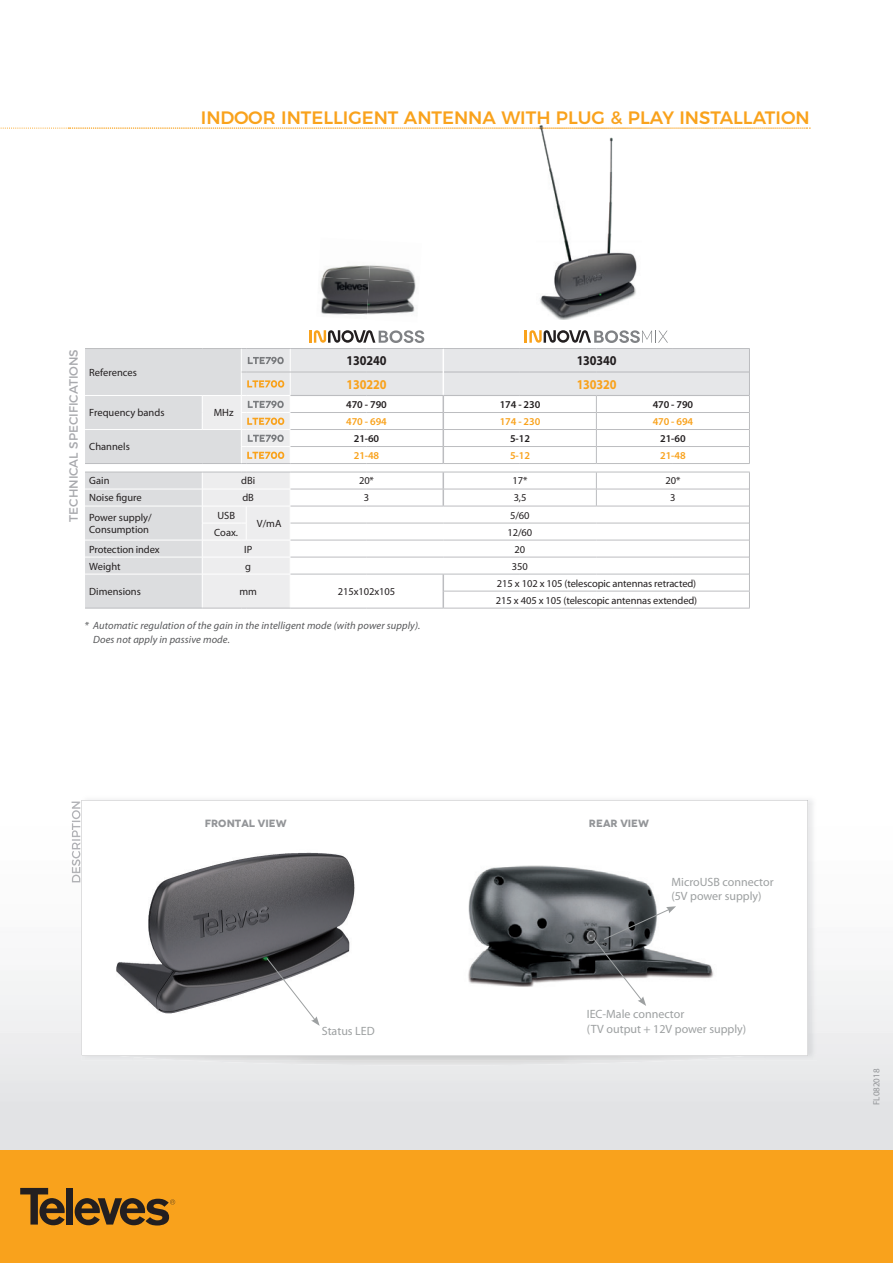
<style>
.page{position:relative;width:893px;height:1263px;background:#fff}
.page>*{position:absolute;margin:0;border:0;box-sizing:border-box;transform-origin:0 0}
.t1{font:500 18px "Montserrat";color:#f9a21c}
.t2{font:700 13.5px "Myriad Pro";letter-spacing:-.01em;color:#231f20;scale:.9 1}
.t3{font:700 13.5px "Myriad Pro";letter-spacing:-.01em;color:#f9a21c;scale:.9 1}
.t4{font:12px/14.4px "Myriad Pro";color:#9da0a1}
.t5{font:12px "Montserrat";color:#a8a9ad}
.t6{font:10.5px/12px "Myriad Pro";letter-spacing:-.01em;color:#231f20}
.t7{font:italic 10.5px/13.5px "Myriad Pro";letter-spacing:.01em;color:#57585a}
.t8{font:600 10.5px "Myriad Pro";letter-spacing:-.01em;color:#231f20}
.t9{font:600 10.5px "Myriad Pro";letter-spacing:-.01em;color:#f9a21c}
.t10{font:700 expanded 10.5px "Novecento";color:#939598}
.t11{font:9px "Myriad Pro";color:#939598}
</style>
<div class="page">
<div style="left:0;top:1150px;width:893px;height:113px;background:#f9a21c"></div>
<svg style="left:20px;top:1188px;width:45px;height:37px"></svg>
<div style="left:66px;top:1188px;width:7px;height:36px;background:#231f20"></div>
<svg style="left:74px;top:1198px;width:101px;height:27px"></svg>
<svg style="left:0;top:128px;width:810px;height:1px"></svg>
<img style="left:322px;top:265px;width:47px;height:12px">
<img style="left:369px;top:265px;width:46px;height:15px">
<img style="left:320px;top:277px;width:49px;height:38px">
<img style="left:367px;top:280px;width:49px;height:35px">
<img style="left:537px;top:125px;width:104px;height:194px">
<img style="left:606px;top:128px;width:35px;height:1px">
<svg style="left:82px;top:800px;width:726px;height:255px"></svg>
<img style="left:113px;top:850px;width:245px;height:165px">
<svg style="left:266px;top:957px;width:54px;height:69px"></svg>
<img style="left:464px;top:855px;width:257px;height:135px">
<svg style="left:592px;top:906px;width:84px;height:100px"></svg>
<img style="left:72px;top:806px;width:8px;height:76px">
<svg style="left:85px;top:330px;width:665px;height:279px"></svg>
<h1 class="t1" style="left:201px;top:103px;width:610px">INDOOR INTELLIGENT ANTENNA WITH PLUG &amp; PLAY INSTALLATION</h1>
<p class="t5" style="left:64px;top:522px;width:174px;rotate:-90deg">TECHNICAL SPECIFICATIONS</p>
<p class="t6" style="left:89px;top:366px;width:49px">References</p>
<p class="t6" style="left:89px;top:407px;width:77px">Frequency bands</p>
<p class="t6" style="left:214px;top:407px;width:21px">MHz</p>
<p class="t6" style="left:89px;top:441px;width:42px">Channels</p>
<p class="t2" style="left:347px;top:352px;width:46px">130240</p>
<p class="t2" style="left:577px;top:352px;width:46px">130340</p>
<p class="t3" style="left:347px;top:375px;width:46px">130220</p>
<p class="t3" style="left:577px;top:375px;width:46px">130320</p>
<p class="t8" style="left:346px;top:398px;width:42px">470 - 790</p>
<p class="t8" style="left:500px;top:398px;width:42px">174 - 230</p>
<p class="t8" style="left:653px;top:398px;width:42px">470 - 790</p>
<p class="t9" style="left:346px;top:415px;width:42px">470 - 694</p>
<p class="t9" style="left:500px;top:415px;width:42px">174 - 230</p>
<p class="t9" style="left:653px;top:415px;width:42px">470 - 694</p>
<p class="t8" style="left:354px;top:432px;width:27px">21-60</p>
<p class="t8" style="left:510px;top:432px;width:21px">5-12</p>
<p class="t8" style="left:660px;top:432px;width:27px">21-60</p>
<p class="t9" style="left:354px;top:449px;width:27px">21-48</p>
<p class="t9" style="left:510px;top:449px;width:21px">5-12</p>
<p class="t9" style="left:660px;top:449px;width:27px">21-48</p>
<p class="t6" style="left:89px;top:475px;width:22px">Gain</p>
<p class="t6" style="left:241px;top:475px;width:16px">dBi</p>
<p class="t6" style="left:359px;top:475px;width:16px">20*</p>
<p class="t6" style="left:513px;top:475px;width:16px">17*</p>
<p class="t6" style="left:665px;top:475px;width:16px">20*</p>
<p class="t6" style="left:89px;top:492px;width:54px">Noise gure</p>
<p class="t6" style="left:242px;top:492px;width:13px">dB</p>
<p class="t6" style="left:364px;top:492px;width:7px">3</p>
<p class="t6" style="left:514px;top:492px;width:14px">3,5</p>
<p class="t6" style="left:670px;top:492px;width:7px">3</p>
<p class="t6" style="left:89px;top:511px;width:64px">Power supply/<br>Consumption</p>
<p class="t6" style="left:217px;top:509px;width:19px">USB</p>
<p class="t6" style="left:510px;top:509px;width:21px">5/60</p>
<p class="t6" style="left:257px;top:517px;width:26px">V/mA</p>
<p class="t6" style="left:214px;top:526px;width:25px">Coax.</p>
<p class="t6" style="left:507px;top:526px;width:26px">12/60</p>
<p class="t6" style="left:89px;top:543px;width:72px">Protection index</p>
<p class="t6" style="left:244px;top:543px;width:10px">IP</p>
<p class="t6" style="left:514px;top:543px;width:12px">20</p>
<p class="t6" style="left:89px;top:560px;width:33px">Weight</p>
<p class="t6" style="left:245px;top:560px;width:7px">g</p>
<p class="t6" style="left:512px;top:560px;width:17px">350</p>
<p class="t6" style="left:89px;top:585px;width:53px">Dimensions</p>
<p class="t6" style="left:239px;top:585px;width:19px">mm</p>
<p class="t6" style="left:338px;top:585px;width:59px">215x102x105</p>
<p class="t6" style="left:496px;top:574px;width:203px;line-height:17px">215 x 102 x 105 (telescopic antennas retracted)<br>215 x 405 x 105 (telescopic antennas extended)</p>
<p class="t7" style="left:93px;top:619px;width:329px;text-indent:-9px">* Automatic regulation of the gain in the intelligent mode (with power supply).<br>Does not apply in passive mode.</p>
<p class="t10" style="left:205px;top:817px;width:83px">FRONTAL VIEW</p>
<p class="t10" style="left:589px;top:817px;width:62px">REAR VIEW</p>
<p class="t4" style="left:671px;top:874px;width:104px">MicroUSB connector (5V power supply)</p>
<p class="t4" style="left:322px;top:1023px;width:55px">Status LED</p>
<p class="t4" style="left:587px;top:1007px;width:161px">IEC-Male connector<br>(TV output + 12V power supply)</p>
<p class="t11" style="left:871px;top:1105px;width:38px;rotate:-90deg">FL082018</p>
</div>
